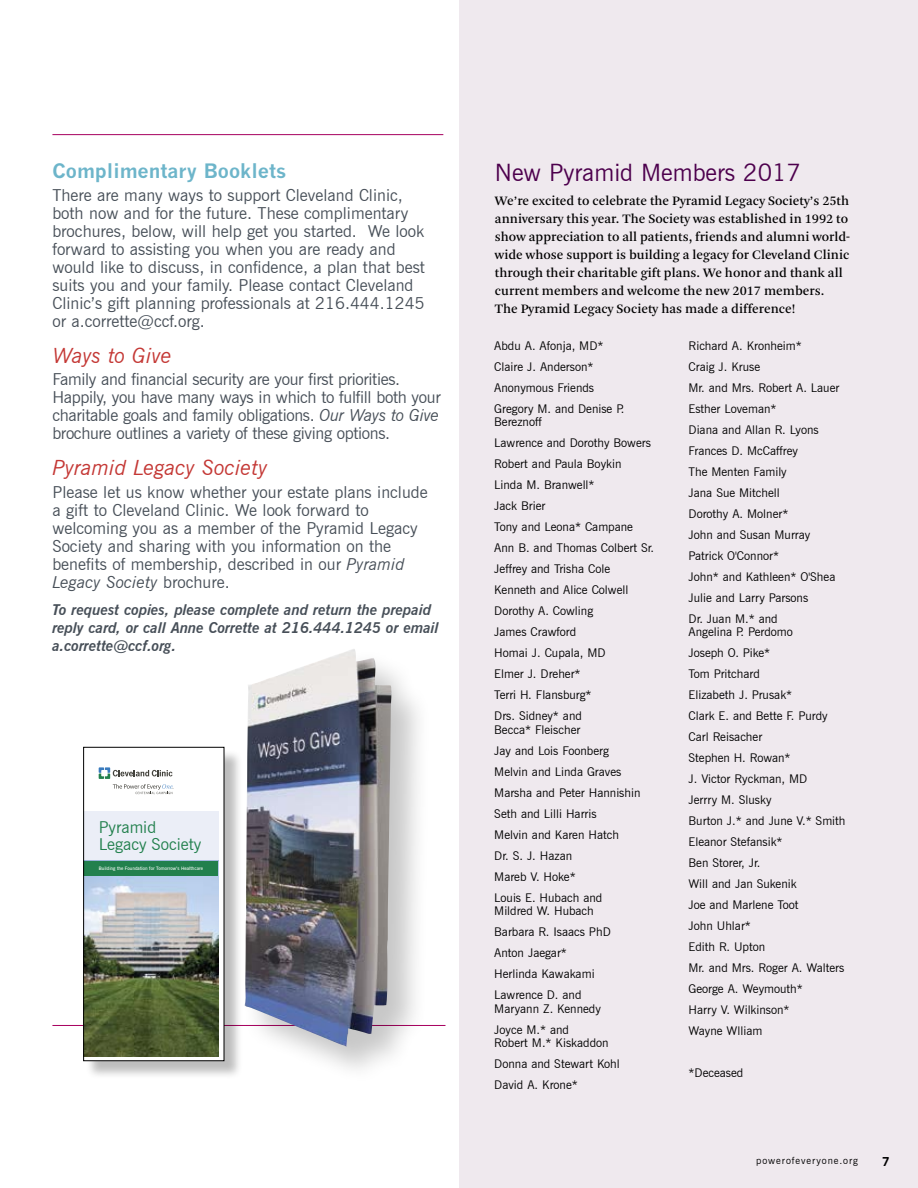
<style>
.page{position:relative;width:918px;height:1188px;background:#fff}
.page>*{position:absolute;margin:0;border:0;box-sizing:border-box;transform-origin:0 0}
.t1{font:24px "News Gothic BT";color:#4d004d}
.t2{font:italic 21px "News Gothic BT";color:#c43835}
.t3{font:700 19.5px "News Gothic";color:#6db5ca}
.t4{font:16.5px/18px "News Gothic BT";color:#474f58}
.t5{font:16.5px/18px "News Gothic BT";letter-spacing:-.02em;color:#474f58}
.t6{font:16.5px/17.4px "News Gothic BT";color:#22804d}
.t7{font:italic 700 15px/18px "News Gothic BT";color:#474f58}
.t8{font:13.5px/18px "Arnhem";color:#000}
.t9{font:12px/21px "News Gothic BT";color:#000}
.t10{font:700 12px "News Gothic";color:#000}
.t11{font:9.75px "News Gothic BT";letter-spacing:.095em;color:#000}
.t12{font:600 4.65px "News Gothic BT";letter-spacing:.01em;color:#fff}
.s1{font-style:italic}
</style>
<div class="page">
<div style="left:459px;top:0;width:459px;height:1188px;background:#efe9ee"></div>
<hr style="left:52px;top:134px;width:391px;height:1px;background:#a7005f">
<hr style="left:52px;top:1025px;width:393px;height:1px;background:#a7005f">
<div style="left:86px;top:749px;width:157px;height:331px;background:#000;opacity:.26"></div>
<div style="left:84px;top:747px;width:140px;height:314px;background:#fff"></div>
<img style="left:85px;top:875px;width:133px;height:181px">
<div style="left:84px;top:811px;width:134px;height:50px;background:#ebeef7"></div>
<div style="left:84px;top:861px;width:134px;height:14px;background:#22804d"></div>
<svg style="left:99px;top:767px;width:75px;height:27px"></svg>
<div style="left:83px;top:747px;width:141px;height:314px;border:1px solid #000"></div>
<div style="left:243px;top:648px;width:189px;height:437px;background:#000;opacity:.22"></div>
<img style="left:244px;top:649px;width:149px;height:398px">
<h3 class="t3" style="left:52px;top:159px;width:236px">Complimentary Booklets</h3>
<p class="t4" style="left:52px;top:186px;width:374px">There are many ways to support Cleveland Clinic, both now and for the future. These complimentary brochures, below, will help get you started. We look forward to assisting you when you are ready and would like to discuss, in confidence, a plan that best suits you and your family. Please contact Cleveland Clinic’s gift planning professionals at 216.444.1245 or a.corrette@ccf.org.</p>
<h2 class="t2" style="left:52px;top:343px;width:121px">Ways to Give</h2>
<h3 class="t5" style="left:52px;top:370px;width:390px">Family and financial security are your first priorities.<br>Happily, you have many ways in which to fulfill both your charitable goals and family obligations. <span class="s1">Our Ways to Give </span>brochure outlines a variety of these giving options.</h3>
<h2 class="t2" style="left:52px;top:455px;width:217px">Pyramid Legacy Society</h2>
<p class="t4" style="left:52px;top:483px;width:377px">Please let us know whether your estate plans include a gift to Cleveland Clinic. We look forward to welcoming you as a member of the Pyramid Legacy Society and sharing with you information on the benefits of membership, described in our <span class="s1">Pyramid Legacy Society</span> brochure.</p>
<p class="t7" style="left:52px;top:601px;width:388px">To request copies, please complete and return the prepaid reply card, or call Anne Corrette at 216.444.1245 or email a.corrette@ccf.org.</p>
<h3 class="t6" style="left:99px;top:818px;width:104px">Pyramid<br>Legacy Society</h3>
<p class="t12" style="left:99px;top:866px;width:106px">Building the Foundation for Tomorrow’s Healthcare</p>
<h1 class="t1" style="left:495px;top:158px;width:308px">New Pyramid Members 2017</h1>
<p class="t8" style="left:495px;top:192px;width:357px">We’re excited to celebrate the Pyramid Legacy Society’s 25th anniversary this year. The Society was established in 1992 to show appreciation to all patients, friends and alumni world&shy;wide whose support is building a legacy for Cleveland Clinic through their charitable gift plans. We honor and thank all current members and welcome the new 2017 members.<br>The Pyramid Legacy Society has made a difference!</p>
<p class="t9" style="left:494px;top:335px;width:132px">Abdu A. Afonja, MD*<br>Claire J. Anderson*<br>Anonymous Friends<br>Gregory M. and Denise P.</p>
<p class="t9" style="left:494px;top:412px;width:161px">Bereznoff<br>Lawrence and Dorothy Bowers<br>Robert and Paula Boykin<br>Linda M. Branwell*<br>Jack Brier<br>Tony and Leona* Campane<br>Ann B. and Thomas Colbert Sr.<br>Jeffrey and Trisha Cole<br>Kenneth and Alice Colwell<br>Dorothy A. Cowling<br>James Crawford<br>Homai J. Cupala, MD<br>Elmer J. Dreher*<br>Terri H. Flansburg*<br>Drs. Sidney* and</p>
<p class="t9" style="left:494px;top:719px;width:148px">Becca* Fleischer<br>Jay and Lois Foonberg<br>Melvin and Linda Graves<br>Marsha and Peter Hannishin<br>Seth and Lilli Harris<br>Melvin and Karen Hatch<br>Dr. S. J. Hazan<br>Mareb V. Hoke*<br>Louis E. Hubach and</p>
<p class="t9" style="left:494px;top:901px;width:118px">Mildred W. Hubach<br>Barbara R. Isaacs PhD<br>Anton Jaegar*<br>Herlinda Kawakami<br>Lawrence D. and</p>
<p class="t9" style="left:494px;top:998px;width:108px">Maryann Z. Kennedy<br>Joyce M.* and</p>
<p class="t9" style="left:494px;top:1033px;width:127px">Robert M.* Kiskaddon<br>Donna and Stewart Kohl<br>David A. Krone*</p>
<p class="t9" style="left:689px;top:335px;width:152px">Richard A. Kronheim*<br>Craig J. Kruse<br>Mr. and Mrs. Robert A. Lauer<br>Esther Loveman*<br>Diana and Allan R. Lyons<br>Frances D. McCaffrey<br>The Menten Family<br>Jana Sue Mitchell<br>Dorothy A. Molner*<br>John and Susan Murray<br>Patrick O'Connor*<br>John* and Kathleen* O'Shea<br>Julie and Larry Parsons<br>Dr. Juan M.* and</p>
<p class="t9" style="left:689px;top:622px;width:159px">Angelina P. Perdomo<br>Joseph O. Pike*<br>Tom Pritchard<br>Elizabeth J. Prusak*<br>Clark E. and Bette F. Purdy<br>Carl Reisacher<br>Stephen H. Rowan*<br>J. Victor Ryckman, MD<br>Jerrry M. Slusky<br>Burton J.* and June V.* Smith<br>Eleanor Stefansik*<br>Ben Storer, Jr.<br>Will and Jan Sukenik<br>Joe and Marlene Toot<br>John Uhlar*<br>Edith R. Upton<br>Mr. and Mrs. Roger A. Walters<br>George A. Weymouth*<br>Harry V. Wilkinson*<br>Wayne Wlliam</p>
<p class="t9" style="left:689px;top:1063px;width:56px">*Deceased</p>
<p class="t11" style="left:756px;top:1155px;width:103px">powerofeveryone.org</p>
<p class="t10" style="left:882px;top:1154px;width:9px">7</p>
</div>
